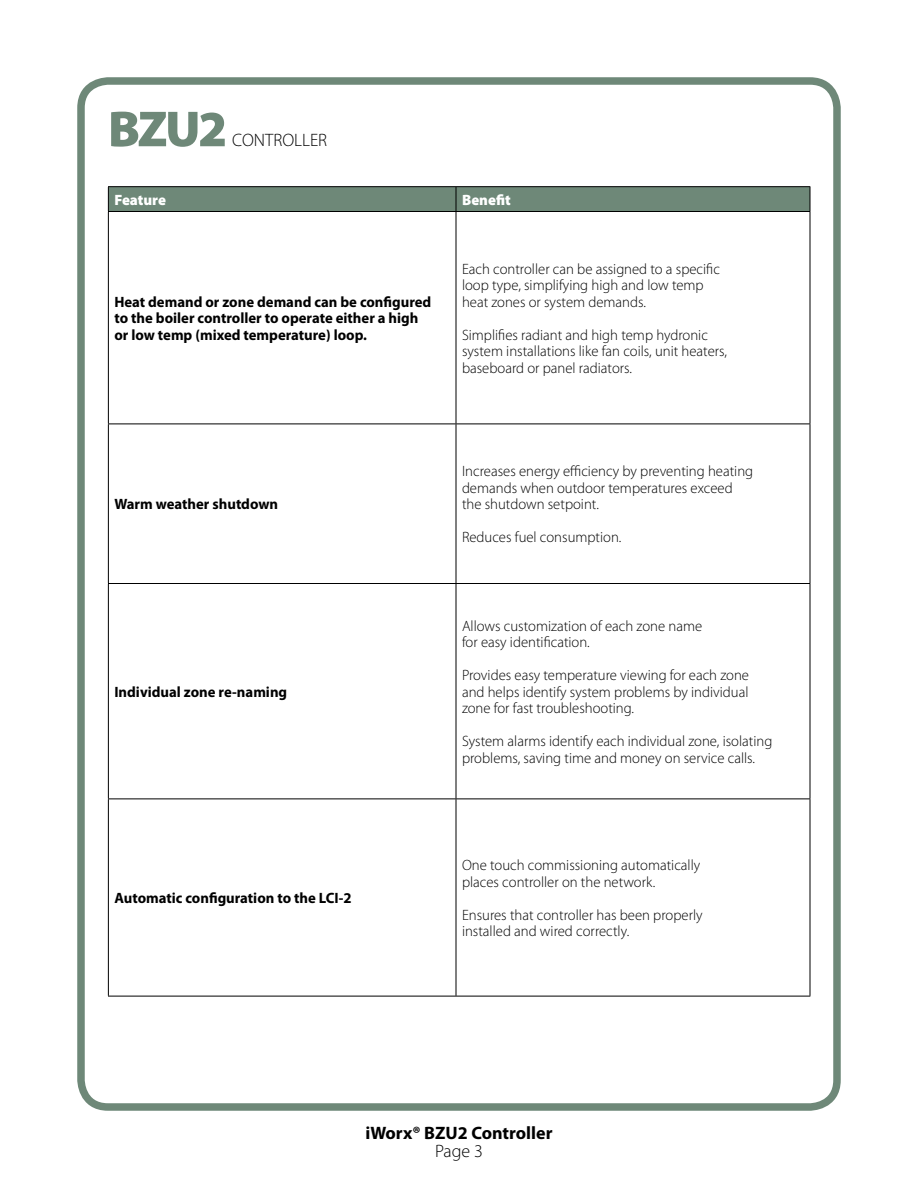
<style>
.page{position:relative;width:918px;height:1188px;background:#fff}
.page>*{position:absolute;margin:0;border:0;box-sizing:border-box;transform-origin:0 0}
.t1{font:900 51px "Myriad Pro";color:#6e8878}
.t2{font:700 18px "Myriad Pro";color:#000}
.t3{font:300 18px "Myriad Pro";color:#000}
.t4{font:300 15px/16.5px "Myriad Pro";color:#000}
.t5{font:700 15px/16.5px "Myriad Pro";color:#000}
.t6{font:900 15px "Myriad Pro";color:#fff}
</style>
<div class="page">
<div style="left:77px;top:77px;width:764px;height:1034px;border:8px solid #6e8878;border-radius:27px"></div>
<hr style="left:108px;top:186px;width:348px;height:1px;background:#000">
<hr style="left:456px;top:186px;width:354px;height:1px;background:#000">
<hr style="left:108px;top:212px;width:1px;height:212px;background:#000">
<hr style="left:456px;top:212px;width:1px;height:212px;background:#000">
<hr style="left:810px;top:212px;width:1px;height:212px;background:#000">
<hr style="left:108px;top:424px;width:1px;height:159px;background:#000">
<hr style="left:456px;top:424px;width:1px;height:159px;background:#000">
<hr style="left:810px;top:424px;width:1px;height:159px;background:#000">
<hr style="left:108px;top:584px;width:1px;height:215px;background:#000">
<hr style="left:456px;top:584px;width:1px;height:215px;background:#000">
<hr style="left:810px;top:584px;width:1px;height:215px;background:#000">
<hr style="left:108px;top:799px;width:1px;height:197px;background:#000">
<hr style="left:456px;top:799px;width:1px;height:197px;background:#000">
<hr style="left:810px;top:799px;width:1px;height:197px;background:#000">
<hr style="left:108px;top:996px;width:348px;height:1px;background:#000">
<hr style="left:456px;top:996px;width:354px;height:1px;background:#000">
<div style="left:108px;top:187px;width:703px;height:25px;background:#6e8878"></div>
<hr style="left:108px;top:211px;width:348px;height:1px;background:#000">
<hr style="left:456px;top:211px;width:354px;height:1px;background:#000">
<hr style="left:108px;top:424px;width:348px;height:1px;background:#000">
<hr style="left:456px;top:424px;width:354px;height:1px;background:#000">
<hr style="left:108px;top:583px;width:348px;height:1px;background:#000">
<hr style="left:456px;top:583px;width:354px;height:1px;background:#000">
<hr style="left:108px;top:799px;width:348px;height:1px;background:#000">
<hr style="left:456px;top:799px;width:354px;height:1px;background:#000">
<h1 class="t1" style="left:108px;top:95px;width:121px">BZU2</h1>
<p class="t3" style="left:232px;top:129px;width:96px">CONTROLLER</p>
<p class="t6" style="left:114px;top:190px;width:53px">Feature</p>
<p class="t6" style="left:462px;top:190px;width:50px">Benefit</p>
<p class="t5" style="left:114px;top:293px;width:319px">Heat demand or zone demand can be configured to the boiler controller to operate either a high or low temp (mixed temperature) loop.</p>
<p class="t4" style="left:462px;top:260px;width:259px">Each controller can be assigned to a specific loop type, simplifying high and low temp heat zones or system demands.</p>
<p class="t4" style="left:462px;top:326px;width:267px">Simplifies radiant and high temp hydronic system installations like fan coils, unit heaters, baseboard or panel radiators.</p>
<p class="t5" style="left:114px;top:496px;width:165px">Warm weather shutdown</p>
<p class="t5" style="left:114px;top:683px;width:174px">Individual zone re-naming</p>
<p class="t4" style="left:462px;top:463px;width:293px">Increases energy efficiency by preventing heating demands when outdoor temperatures exceed the shutdown setpoint.</p>
<p class="t4" style="left:462px;top:529px;width:161px">Reduces fuel consumption.</p>
<p class="t4" style="left:462px;top:617px;width:242px">Allows customization of each zone name for easy identification.</p>
<p class="t4" style="left:462px;top:667px;width:289px;text-align:justify">Provides easy temperature viewing for each zone and helps identify system problems by individual zone for fast troubleshooting.</p>
<p class="t4" style="left:462px;top:733px;width:312px">System alarms identify each individual zone, isolating problems, saving time and money on service calls.</p>
<p class="t5" style="left:114px;top:889px;width:239px">Automatic configuration to the LCI-2</p>
<p class="t4" style="left:462px;top:857px;width:240px">One touch commissioning automatically places controller on the network.</p>
<p class="t4" style="left:462px;top:906px;width:242px">Ensures that controller has been properly installed and wired correctly.</p>
<p class="t2" style="left:365px;top:1121px;width:189px">iWorx® BZU2 Controller</p>
<p class="t3" style="left:435px;top:1140px;width:49px">Page 3</p>
</div>
